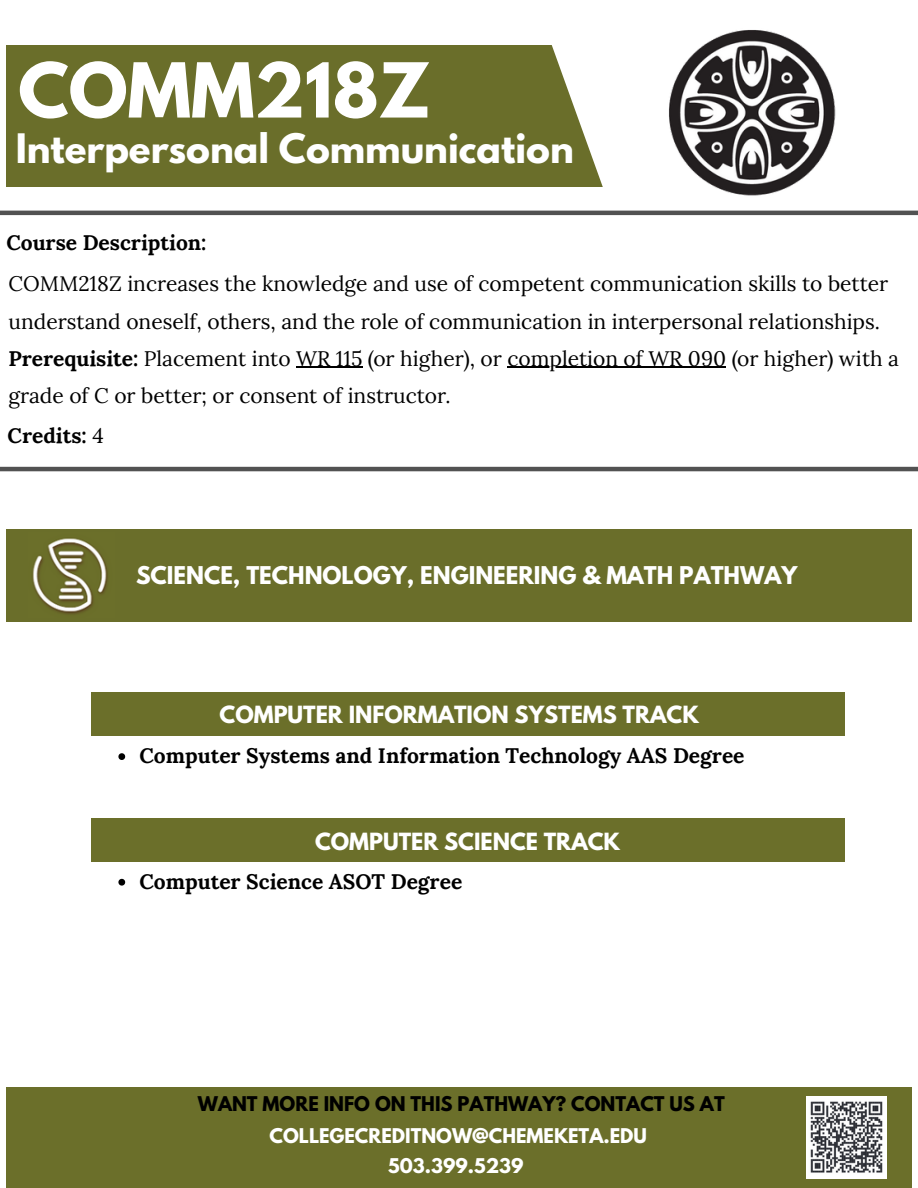
<style>
.page{position:relative;width:918px;height:1188px;background:#fff}
.page>*{position:absolute;margin:0;border:0;box-sizing:border-box;transform-origin:0 0}
.t1{font:700 67.05px "League Spartan";color:#fff}
.t2{font:700 36px "League Spartan";color:#fff}
.t3{font:700 21.75px "League Spartan";color:#fff}
.t4{font:21px/37.2px "Lora";color:#000}
.t5{font:700 21px "Lora";color:#000}
.t6{font:700 21px "League Spartan";color:#fff}
.t7{font:700 18px "League Spartan";color:#fff}
.t8{font:700 18px "League Spartan";color:#000}
.s1{font-weight:700}
.s2{font-weight:400}
</style>
<div class="page">
<div style="left:6px;top:45px;width:605px;height:141px;background:#6a6e2a"></div>
<svg style="left:551px;top:45px;width:126px;height:171px"></svg>
<hr style="left:0;top:467px;width:918px;height:4px;background:#525252">
<div style="left:6px;top:1087px;width:906px;height:101px;background:#6b6f2a"></div>
<img style="left:661px;top:30px;width:175px;height:172px">
<hr style="left:0;top:211px;width:918px;height:4px;background:#525252">
<img style="left:806px;top:1096px;width:80px;height:82px">
<div style="left:7px;top:529px;width:905px;height:93px;background:#6a6e2a"></div>
<div style="left:91px;top:693px;width:753px;height:43px;background:#6b6f2a"></div>
<div style="left:91px;top:818px;width:753px;height:43px;background:#6b6f2a"></div>
<img style="left:33px;top:538px;width:75px;height:76px">
<svg style="left:118px;top:753px;width:7px;height:7px"></svg>
<svg style="left:118px;top:879px;width:7px;height:7px"></svg>
<hr style="left:296px;top:367px;width:66px;height:1px;background:#000">
<hr style="left:507px;top:367px;width:219px;height:1px;background:#000">
<h5 class="t1" style="left:18px;top:57px;width:413px">COMM218Z</h5>
<h5 class="t2" style="left:16px;top:131px;width:560px">Interpersonal Communication</h5>
<p class="t5" style="left:6px;top:229px;width:202px">Course Description:</p>
<p class="t4" style="left:9px;top:265px;width:892px">COMM218Z increases the knowledge and use of competent communication skills to better understand oneself, others, and the role of communication in interpersonal relationships.<br><span class="s1">Prerequisite:</span> Placement into WR 115 (or higher), or completion of WR 090 (or higher) with a</p>
<p class="t4" style="left:9px;top:376px;width:444px">grade of C or better; or consent of instructor.</p>
<h2 class="t5" style="left:8px;top:422px;width:98px">Credits: <span class="s2">4</span></h2>
<p class="t3" style="left:136px;top:564px;width:663px">SCIENCE, TECHNOLOGY, ENGINEERING &amp; MATH PATHWAY</p>
<p class="t6" style="left:220px;top:704px;width:481px">COMPUTER INFORMATION SYSTEMS TRACK</p>
<h3 class="t5" style="left:139px;top:742px;width:607px">Computer Systems and Information Technology AAS Degree</h3>
<p class="t6" style="left:315px;top:831px;width:307px">COMPUTER SCIENCE TRACK</p>
<p class="t5" style="left:139px;top:868px;width:324px">Computer Science ASOT Degree</p>
<h3 class="t8" style="left:198px;top:1095px;width:528px">WANT MORE INFO ON THIS PATHWAY? CONTACT US AT</h3>
<h3 class="t7" style="left:270px;top:1127px;width:379px">COLLEGECREDITNOW@CHEMEKETA.EDU</h3>
<p class="t7" style="left:388px;top:1156px;width:137px">503.399.5239</p>
</div>
